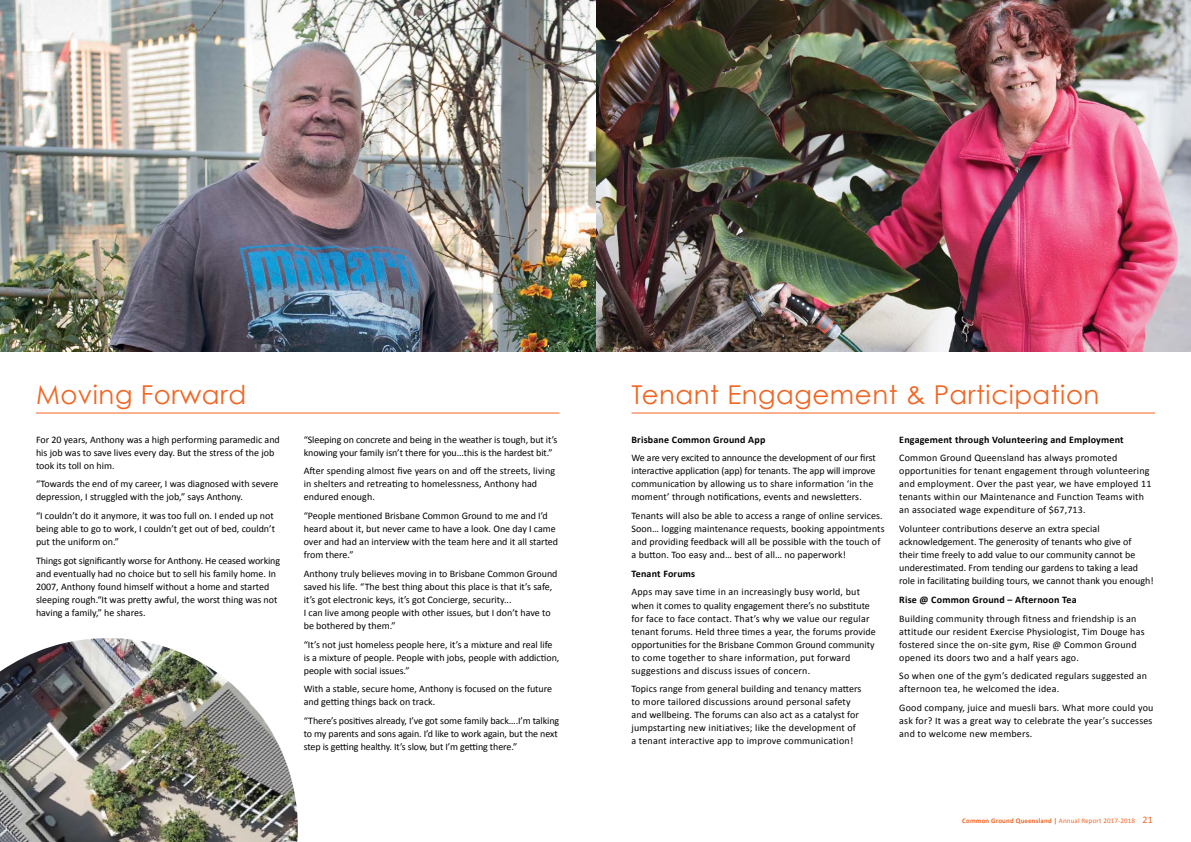
<style>
.page{position:relative;width:1191px;height:842px;background:#fff}
.page>*{position:absolute;margin:0;border:0;box-sizing:border-box;transform-origin:0 0}
.Orange_heading{font:26px "Century Gothic";letter-spacing:.02em;color:#f26522}
.Body_Text{font:10px/13px "Calibri";color:#000}
.Body_Text-2{font:10px/13px "Calibri";letter-spacing:.02em;color:#000}
.Body_Text-3{font:700 10px "Calibri";letter-spacing:.02em;color:#000}
.t1{font:700 7px "Calibri";letter-spacing:.02em;color:#f26522}
.s1{font-weight:400}
.s2{font-weight:400;font-size:10px}
</style>
<div class="page">
<hr style="left:36px;top:413px;width:523px;height:1px;background:#f26522">
<hr style="left:631px;top:413px;width:524px;height:1px;background:#f26522">
<img style="left:0;top:0;width:1191px;height:352px">
<img style="left:0;top:638px;width:298px;height:204px">
<p class="Orange_heading" style="left:36px;top:379px;width:212px">Moving Forward</p>
<p class="Orange_heading" style="left:631px;top:379px;width:469px">Tenant Engagement &amp; Participation</p>
<p class="Body_Text" style="left:36px;top:433px;width:245px">For 20 years, Anthony was a high performing paramedic and his job was to save lives every day. But the stress of the job took its toll on him.</p>
<p class="Body_Text" style="left:36px;top:478px;width:244px">“Towards the end of my career, I was diagnosed with severe depression, I struggled with the job,” says Anthony.</p>
<p class="Body_Text" style="left:36px;top:509px;width:240px">“I couldn’t do it anymore, it was too full on. I ended up not being able to go to work, I couldn’t get out of bed, couldn’t put the uniform on.”</p>
<p class="Body_Text" style="left:36px;top:554px;width:246px">Things got significantly worse for Anthony. He ceased working and eventually had no choice but to sell his family home. In 2007, Anthony found himself without a home and started sleeping rough.“It was pretty awful, the worst thing was not having a family,” he shares.</p>
<p class="Body_Text" style="left:304px;top:433px;width:255px">“Sleeping on concrete and being in the weather is tough, but it’s knowing your family isn’t there for you...this is the hardest bit.”</p>
<p class="Body_Text" style="left:304px;top:465px;width:253px">After spending almost five years on and off the streets, living in shelters and retreating to homelessness, Anthony had endured enough.</p>
<p class="Body_Text" style="left:304px;top:509px;width:256px">“People mentioned Brisbane Common Ground to me and I’d heard about it, but never came to have a look. One day I came over and had an interview with the team here and it all started from there.”</p>
<p class="Body_Text" style="left:304px;top:567px;width:255px">Anthony truly believes moving in to Brisbane Common Ground saved his life. “The best thing about this place is that it’s safe, it’s got electronic keys, it’s got Concierge, security...<br>I can live among people with other issues, but I don’t have to be bothered by them.”</p>
<p class="Body_Text" style="left:304px;top:638px;width:257px">“It’s not just homeless people here, it’s a mixture and real life is a mixture of people. People with jobs, people with addiction, people with social issues.”</p>
<p class="Body_Text" style="left:304px;top:682px;width:250px">With a stable, secure home, Anthony is focused on the future and getting things back on track.</p>
<p class="Body_Text" style="left:304px;top:714px;width:257px">“There’s positives already, I’ve got some family back….I’m talking to my parents and sons again. I’d like to work again, but the next step is getting healthy. It’s slow, but I’m getting there.”</p>
<p class="Body_Text-3" style="left:631px;top:433px;width:135px">Brisbane Common Ground App</p>
<p class="Body_Text" style="left:631px;top:452px;width:246px">We are very excited to announce the development of our first interactive application (app) for tenants. The app will improve communication by allowing us to share information ‘in the moment’ through notifications, events and newsletters.</p>
<p class="Body_Text" style="left:631px;top:509px;width:255px">Tenants will also be able to access a range of online services.<br>Soon… logging maintenance requests, booking appointments and providing feedback will all be possible with the touch of a button. Too easy and… best of all… no paperwork!</p>
<p class="Body_Text-3" style="left:631px;top:567px;width:65px">Tenant Forums</p>
<p class="Body_Text" style="left:631px;top:586px;width:246px">Apps may save time in an increasingly busy world, but when it comes to quality engagement there’s no substitute for face to face contact. That’s why we value our regular tenant forums. Held three times a year, the forums provide opportunities for the Brisbane Common Ground community to come together to share information, put forward suggestions and discuss issues of concern.</p>
<p class="Body_Text" style="left:631px;top:682px;width:231px">Topics range from general building and tenancy matters to more tailored discussions around personal safety and wellbeing. The forums can also act as a catalyst for jumpstarting new initiatives; like the development of a tenant interactive app to improve communication!</p>
<p class="Body_Text-3" style="left:899px;top:433px;width:226px">Engagement through Volunteering and Employment</p>
<p class="Body_Text-2" style="left:899px;top:452px;width:254px">Common Ground Queensland has always promoted opportunities for tenant engagement through volunteering and employment. Over the past year, we have employed 11 tenants within our Maintenance and Function Teams with an associated wage expenditure of $67,713.</p>
<p class="Body_Text" style="left:899px;top:522px;width:256px">Volunteer contributions deserve an extra special acknowledgement. The generosity of tenants who give of<br>their time freely to add value to our community cannot be underestimated. From tending our gardens to taking a lead role in facilitating building tours, we cannot thank you enough!</p>
<p class="Body_Text-3" style="left:899px;top:593px;width:179px">Rise @ Common Ground – Afternoon Tea</p>
<p class="Body_Text-2" style="left:899px;top:612px;width:247px">Building community through fitness and friendship is an attitude our resident Exercise Physiologist, Tim Douge has fostered since the on-site gym, Rise @ Common Ground opened its doors two and a half years ago.</p>
<p class="Body_Text-2" style="left:899px;top:669px;width:249px">So when one of the gym’s dedicated regulars suggested an afternoon tea, he welcomed the idea.</p>
<p class="Body_Text" style="left:899px;top:701px;width:256px;text-align:justify">Good company, juice and muesli bars. What more could you ask for? It was a great way to celebrate the year’s successes and to welcome new members.</p>
<p class="t1" style="left:962px;top:816px;width:192px">Common Ground Queensland | <span class="s1">Annual Report 2017-2018</span> <span class="s2">21</span></p>
</div>
